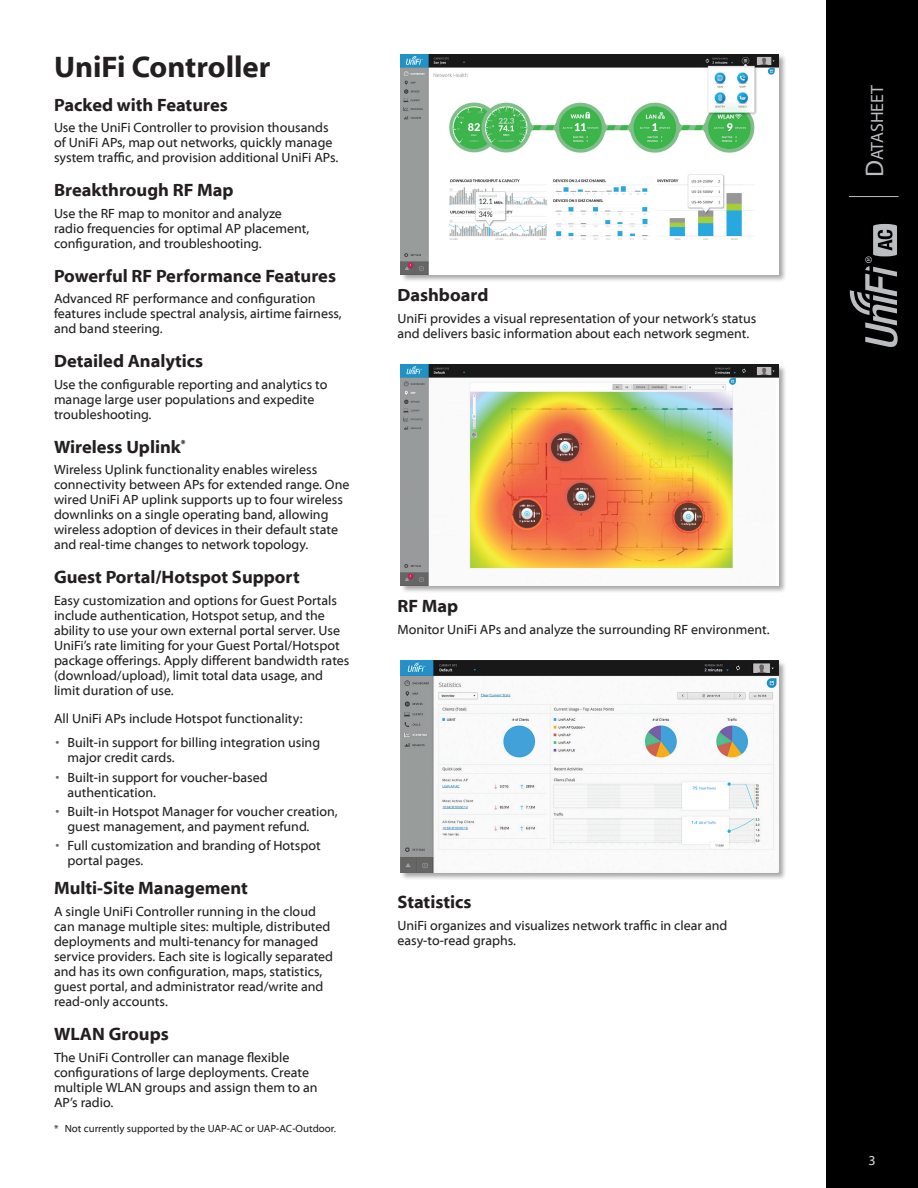
<style>
.page{position:relative;width:918px;height:1188px;background:#fff}
.page>*{position:absolute;margin:0;border:0;box-sizing:border-box;transform-origin:0 0}
.t1{font:700 30px "Myriad Web Pro";color:#231f20}
.t2{font:700 18px "Myriad Web Pro";color:#231f20}
.t3{font:17.85px "Myriad Pro";color:#bcbdc0}
.t4{font:13.5px/15px "Myriad Web Pro";color:#231f20}
.t5{font:13.5px "Myriad Web Pro";color:#d1d2d4}
.t6{font:10.5px "Myriad Web Pro";color:#231f20}
.s1{color:#6c6d70}
.s2{font-size:25.5px}
</style>
<div class="page">
<div style="left:826px;top:0;width:92px;height:1188px;background:#000001"></div>
<hr style="left:849px;top:196px;width:50px;height:1px;background:#bcbdc0">
<svg style="left:850px;top:224px;width:48px;height:123px"></svg>
<div style="left:400px;top:54px;width:387px;height:229px;background:#231f20;opacity:.4"></div>
<img style="left:400px;top:54px;width:378px;height:220px">
<div style="left:400px;top:365px;width:387px;height:229px;background:#231f20;opacity:.4"></div>
<img style="left:400px;top:365px;width:378px;height:220px">
<div style="left:400px;top:660px;width:387px;height:221px;background:#231f20;opacity:.4"></div>
<img style="left:400px;top:661px;width:378px;height:211px">
<h1 class="t1" style="left:54px;top:50px;width:218px">UniFi Controller</h1>
<h2 class="t2" style="left:54px;top:95px;width:175px">Packed with Features</h2>
<p class="t4" style="left:54px;top:121px;width:286px">Use the UniFi Controller to provision thousands of UniFi APs, map out networks, quickly manage system traffic, and provision additional UniFi APs.</p>
<h2 class="t2" style="left:54px;top:180px;width:181px">Breakthrough RF Map</h2>
<p class="t4" style="left:54px;top:206px;width:257px">Use the RF map to monitor and analyze radio frequencies for optimal AP placement, configuration, and troubleshooting.</p>
<h2 class="t2" style="left:54px;top:266px;width:284px">Powerful RF Performance Features</h2>
<p class="t4" style="left:54px;top:292px;width:289px">Advanced RF performance and configuration features include spectral analysis, airtime fairness, and band steering.</p>
<h2 class="t2" style="left:54px;top:351px;width:151px">Detailed Analytics</h2>
<p class="t4" style="left:54px;top:377px;width:275px">Use the configurable reporting and analytics to manage large user populations and expedite troubleshooting.</p>
<h2 class="t2" style="left:54px;top:437px;width:133px">Wireless Uplink<sup>*</sup></h2>
<p class="t4" style="left:54px;top:463px;width:297px">Wireless Uplink functionality enables wireless connectivity between APs for extended range. One wired UniFi AP uplink supports up to four wireless downlinks on a single operating band, allowing wireless adoption of devices in their default state and real-time changes to network topology.</p>
<h2 class="t2" style="left:54px;top:567px;width:247px">Guest Portal/Hotspot Support</h2>
<p class="t4" style="left:54px;top:593px;width:297px">Easy customization and options for Guest Portals include authentication, Hotspot setup, and the ability to use your own external portal server. Use UniFi’s rate limiting for your Guest Portal/Hotspot package offerings. Apply different bandwidth rates (download/upload), limit total data usage, and limit duration of use.</p>
<p class="t4" style="left:54px;top:712px;width:250px">All UniFi APs include Hotspot functionality:</p>
<p class="t4" style="left:68px;top:735px;width:254px;text-indent:-12px"><span class="s1">•</span> Built-in support for billing integration using major credit cards.</p>
<p class="t4" style="left:68px;top:770px;width:202px;text-indent:-12px"><span class="s1">•</span> Built-in support for voucher-based authentication.</p>
<p class="t4" style="left:68px;top:804px;width:272px;text-indent:-12px"><span class="s1">•</span> Built-in Hotspot Manager for voucher creation, guest management, and payment refund.</p>
<p class="t4" style="left:68px;top:838px;width:255px;text-indent:-12px"><span class="s1">•</span> Full customization and branding of Hotspot portal pages.</p>
<h2 class="t2" style="left:54px;top:878px;width:195px">Multi-Site Management</h2>
<p class="t4" style="left:54px;top:904px;width:281px">A single UniFi Controller running in the cloud can manage multiple sites: multiple, distributed deployments and multi-tenancy for managed service providers. Each site is logically separated and has its own configuration, maps, statistics, guest portal, and administrator read/write and read-only accounts.</p>
<h2 class="t2" style="left:54px;top:1024px;width:116px">WLAN Groups</h2>
<p class="t4" style="left:54px;top:1050px;width:265px">The UniFi Controller can manage flexible configurations of large deployments. Create multiple WLAN groups and assign them to an AP’s radio.</p>
<p class="t6" style="left:54px;top:1123px;width:284px">* Not currently supported by the UAP-AC or UAP-AC-Outdoor.</p>
<h2 class="t2" style="left:397px;top:285px;width:92px">Dashboard</h2>
<p class="t4" style="left:397px;top:311px;width:361px">UniFi provides a visual representation of your network’s status and delivers basic information about each network segment.</p>
<h2 class="t2" style="left:397px;top:596px;width:62px">RF Map</h2>
<p class="t4" style="left:397px;top:622px;width:374px">Monitor UniFi APs and analyze the surrounding RF environment.</p>
<h2 class="t2" style="left:397px;top:892px;width:76px">Statistics</h2>
<p class="t4" style="left:397px;top:918px;width:332px">UniFi organizes and visualizes network traffic in clear and easy‑to‑read graphs.</p>
<h3 class="t3" style="left:866px;top:177px;width:94px;rotate:-90deg"><span class="s2">D</span>atasheet</h3>
<p class="t5" style="left:869px;top:1153px;width:9px">3</p>
</div>
